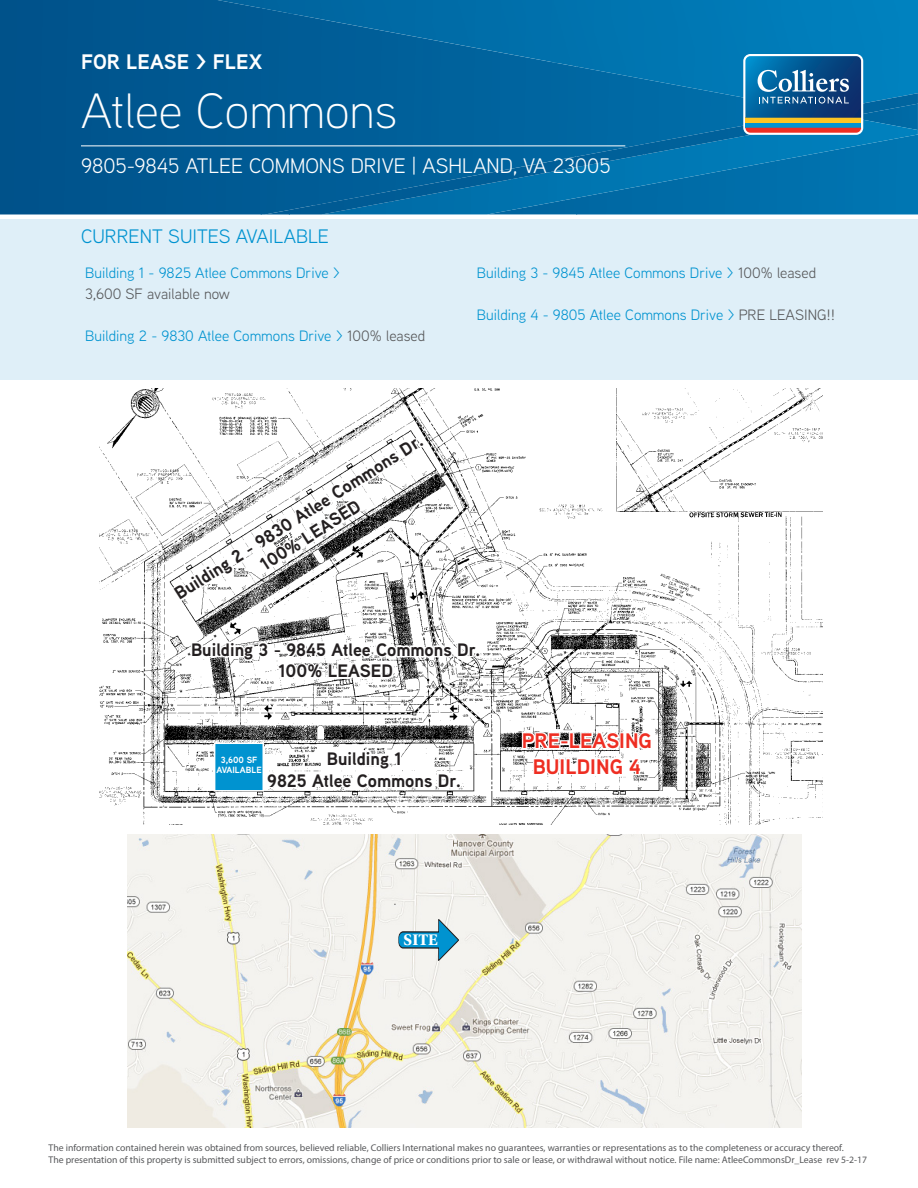
<style>
.page{position:relative;width:918px;height:1188px;background:#fff}
.page>*{position:absolute;margin:0;border:0;box-sizing:border-box;transform-origin:0 0}
.Property_Headline{font:300 49.5px "Aaux Next";color:#fff}
.for_sale{font:21px "Aaux Next";color:#fff}
.t1{font:700 21px "Aaux Next";color:#ee2e22}
.for_sale-2{font:700 21px "Aaux Next";color:#fff}
.grey_bullets{font:19.5px "Aaux Next";color:#0093d0}
.t2{font:700 18px/21.6px "Aaux Next";color:#231f20;text-align:center}
.t3{font:700 16.2px "Utopia Std";color:#fff}
.grey_bullets-2{font:15px "Aaux Next";color:#0093d0}
.grey_bullets-3{font:15px "Aaux Next";color:#57585a}
.t4{font:9.75px/12px "Myriad Pro";color:#57585a}
.t5{font:700 9px/10.8px "Aaux Next";color:#fff;text-align:center}
.s1{color:#57585a}
</style>
<div class="page">
<div style="left:0;top:219px;width:918px;height:161px;background:#dfeff8"></div>
<img style="left:127px;top:835px;width:674px;height:293px">
<img style="left:100px;top:389px;width:722px;height:436px">
<svg style="left:520px;top:729px;width:135px;height:49px"></svg>
<svg style="left:264px;top:749px;width:197px;height:41px"></svg>
<svg style="left:398px;top:919px;width:61px;height:42px"></svg>
<div style="left:419px;top:441px;width:6px;height:7px;border:3px solid #fff"></div>
<svg style="left:170px;top:436px;width:252px;height:168px"></svg>
<svg style="left:189px;top:638px;width:292px;height:43px"></svg>
<div style="left:214px;top:743px;width:50px;height:49px;background:#0093d0;border:2px solid #fff"></div>
<div style="left:0;top:0;width:261px;height:214px;background:#00568f"></div>
<div style="left:261px;top:14px;width:52px;height:201px;background:#005c95"></div>
<div style="left:313px;top:63px;width:263px;height:151px;background:#00619b"></div>
<img style="left:576px;top:112px;width:342px;height:102px">
<img style="left:217px;top:0;width:701px;height:14px">
<img style="left:285px;top:13px;width:633px;height:50px">
<img style="left:549px;top:62px;width:194px;height:50px">
<img style="left:563px;top:131px;width:211px;height:69px">
<img style="left:773px;top:135px;width:145px;height:27px">
<img style="left:322px;top:179px;width:190px;height:35px">
<img style="left:511px;top:173px;width:53px;height:37px">
<img style="left:93px;top:210px;width:172px;height:4px">
<img style="left:543px;top:144px;width:102px;height:29px">
<img style="left:644px;top:112px;width:204px;height:43px">
<img style="left:289px;top:191px;width:103px;height:24px">
<img style="left:390px;top:163px;width:154px;height:39px">
<img style="left:265px;top:210px;width:25px;height:5px">
<svg style="left:743px;top:54px;width:175px;height:81px;background:#3477a0"></svg>
<hr style="left:81px;top:146px;width:544px;height:1px;background:#fff">
<p class="for_sale-2" style="left:81px;top:47px;width:183px">FOR LEASE &gt; FLEX</p>
<p class="Property_Headline" style="left:81px;top:78px;width:317px">Atlee Commons</p>
<p class="for_sale" style="left:81px;top:152px;width:531px">9805-9845 ATLEE COMMONS DRIVE | ASHLAND, VA 23005</p>
<p class="grey_bullets" style="left:81px;top:223px;width:250px">CURRENT SUITES AVAILABLE</p>
<p class="grey_bullets-2" style="left:85px;top:262px;width:256px">Building 1 - 9825 Atlee Commons Drive &gt;</p>
<p class="grey_bullets-3" style="left:85px;top:283px;width:146px">3,600 SF available now</p>
<p class="grey_bullets-2" style="left:85px;top:325px;width:342px">Building 2 - 9830 Atlee Commons Drive &gt; <span class="s1">100% leased</span></p>
<p class="t2" style="left:171px;top:587px;width:292px;rotate:-33deg">Building 2 - 9830 Atlee Commons Dr.</p>
<p class="t2" style="left:256px;top:557px;width:116px;rotate:-33deg">100% LEASED</p>
<p class="grey_bullets-2" style="left:477px;top:262px;width:341px">Building 3 - 9845 Atlee Commons Drive &gt; <span class="s1">100% leased</span></p>
<p class="grey_bullets-2" style="left:477px;top:304px;width:360px">Building 4 - 9805 Atlee Commons Drive &gt; <span class="s1">PRE LEASING!!</span></p>
<p class="t2" style="left:191px;top:638px;width:291px">Building 3 - 9845 Atlee Commons Dr.</p>
<p class="t2" style="left:278px;top:660px;width:116px">100% LEASED</p>
<p class="t2" style="left:267px;top:748px;width:196px">Building 1<br>9825 Atlee Commons Dr.</p>
<p class="t5" style="left:216px;top:754px;width:47px">3,600 SF<br>AVAILABLE</p>
<p class="t1" style="left:522px;top:726px;width:132px">PRE-LEASING</p>
<p class="t1" style="left:533px;top:751px;width:109px">BUILDING 4</p>
<p class="t3" style="left:404px;top:931px;width:36px">SITE</p>
<p class="t4" style="left:49px;top:1142px;width:820px">The information contained herein was obtained from sources, believed reliable, Colliers International makes no guarantees, warranties or representations as to the completeness or accuracy thereof.<br>The presentation of this property is submitted subject to errors, omissions, change of price or conditions prior to sale or lease, or withdrawal without notice. File name: AtleeCommonsDr_Lease rev 5-2-17</p>
</div>
